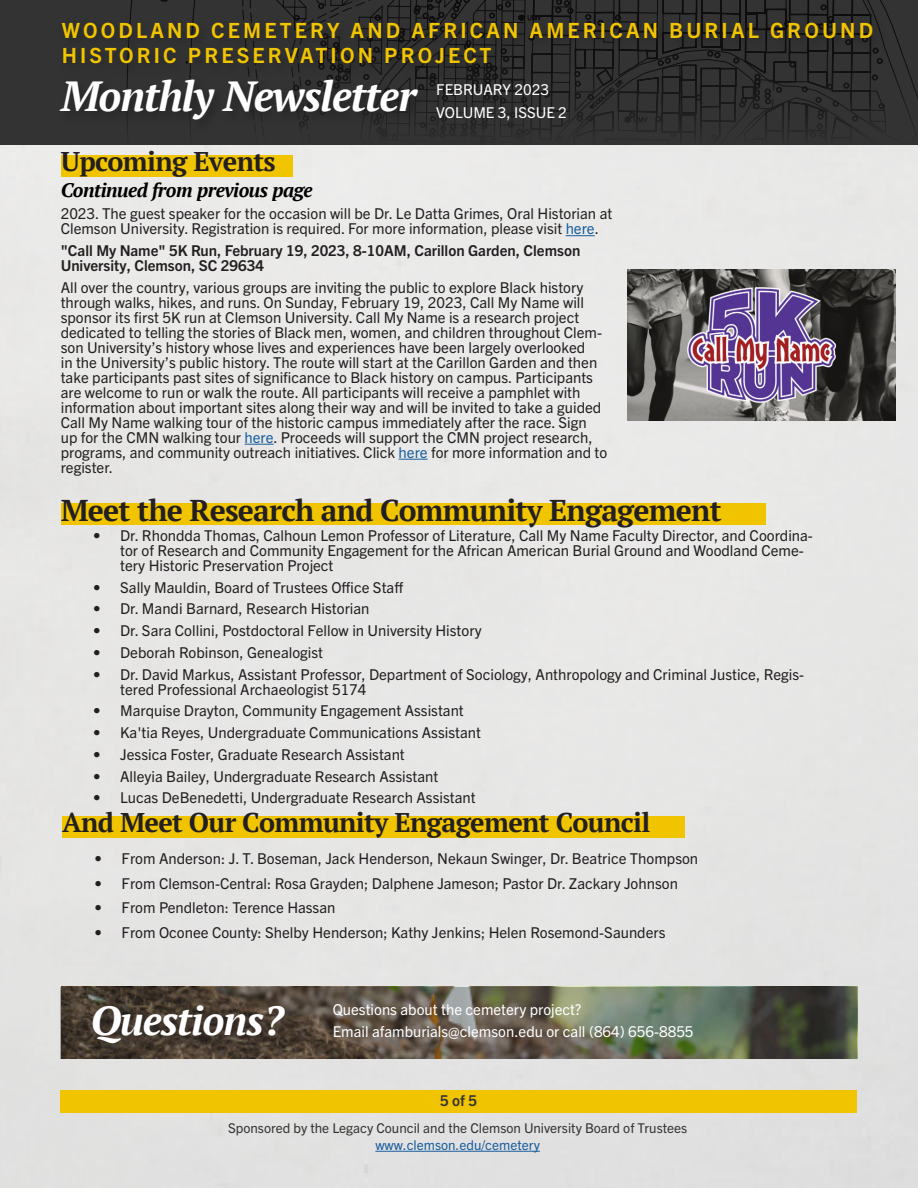
<style>
.page{position:relative;width:918px;height:1188px;background:#e7e6e6}
.page>*{position:absolute;margin:0;border:0;box-sizing:border-box;transform-origin:0 0}
.t1{font:45px "Myriad Pro";letter-spacing:-.025em;color:#fff}
.Secondary_Title{font:italic 700 42px "PT Serif";letter-spacing:-.025em;color:#fff}
.In_This_Issue{font:italic 700 40.5px "PT Serif";letter-spacing:-.025em;color:#fff}
.t2{font:700 30px "PT Serif";letter-spacing:-.025em;color:#231f20}
.t3{font:700 27px "PT Serif";letter-spacing:-.025em;color:#231f20}
.t4{font:700 27px "Trade Gothic Next LT Pro";letter-spacing:.15em;color:#f1c400}
.t5{font:700 21px "Trade Gothic Next LT Pro";letter-spacing:.15em;color:#f1c400}
.Body{font:italic 700 19.5px "PT Serif";letter-spacing:-.025em;color:#000}
.Body-2{font:15px/15px "Trade Gothic Next LT Pro";color:#231f20}
.Body-3{font:15px "Trade Gothic Next LT Pro";color:#fff}
.Body-4{font:700 15px/15px "Trade Gothic Next LT Pro";color:#231f20}
.t6{font:700 15px "Trade Gothic Next LT Pro";color:#333}
.t7{font:13.5px "Trade Gothic Next LT Pro";color:#333}
.t8{font:13.5px "Trade Gothic Next LT Pro";color:#175d9e}
.s1{color:#175d9e}
</style>
<div class="page">
<div style="left:61px;top:1090px;width:796px;height:23px;background:#f1c400"></div>
<hr style="left:375px;top:1151px;width:165px;height:1px;background:#175d9e">
<svg style="left:566px;top:235px;width:29px;height:1px"></svg>
<svg style="left:245px;top:444px;width:29px;height:1px"></svg>
<svg style="left:399px;top:459px;width:29px;height:1px"></svg>
<div style="left:61px;top:155px;width:231px;height:22px;background:#f1c400"></div>
<div style="left:61px;top:503px;width:705px;height:21px;background:#f1c400"></div>
<div style="left:62px;top:817px;width:623px;height:21px;background:#f1c400"></div>
<svg style="left:61px;top:987px;width:796px;height:72px;background:#5d5c4d"></svg>
<div style="left:89px;top:1002px;width:208px;height:55px;background:#231f20;opacity:.75"></div>
<div style="left:0;top:0;width:918px;height:145px;background:#333"></div>
<svg style="left:130px;top:0;width:788px;height:132px"></svg>
<div style="left:55px;top:76px;width:375px;height:57px;background:#302f2f"></div>
<div style="left:58px;top:19px;width:827px;height:58px;background:#231f20;opacity:.55"></div>
<img style="left:627px;top:270px;width:268px;height:151px">
<p class="t5" style="left:62px;top:16px;width:813px">WOODLAND CEMETERY AND AFRICAN AMERICAN BURIAL GROUND</p>
<p class="t5" style="left:62px;top:41px;width:431px">HISTORIC PRESERVATION PROJECT</p>
<h3 class="t4" style="left:61px;top:36px;width:773px">WOODLAND CEMETERY PRESERVATION PROJECT</h3>
<h1 class="t1" style="left:61px;top:71px;width:352px">Monthly Newsletter</h1>
<p class="Body-3" style="left:540px;top:79px;width:10px">2</p>
<p class="Secondary_Title" style="left:61px;top:69px;width:357px">Monthly Newsletter</p>
<p class="Body-3" style="left:436px;top:79px;width:114px">FEBRUARY 2023</p>
<p class="Body-3" style="left:436px;top:102px;width:132px">VOLUME 3, ISSUE 2</p>
<p class="Body-3" style="left:498px;top:102px;width:10px">2</p>
<p class="t3" style="left:61px;top:144px;width:216px">Upcoming Events</p>
<p class="Body" style="left:61px;top:178px;width:253px">Continued from previous page</p>
<p class="Body-2" style="left:61px;top:205px;width:553px">2023. The guest speaker for the occasion will be Dr. Le Datta Grimes, Oral Historian at<br>Clemson University. Registration is required. For more information, please visit <span class="s1">here</span>.</p>
<p class="Body-4" style="left:61px;top:242px;width:521px">"Call My Name" 5K Run, February 19, 2023, 8-10AM, Carillon Garden, Clemson<br>University, Clemson, SC 29634</p>
<p class="Body-2" style="left:61px;top:279px;width:548px">All over the country, various groups are inviting the public to explore Black history through walks, hikes, and runs. On Sunday, February 19, 2023, Call My Name will sponsor its first 5K run at Clemson University. Call My Name is a research project dedicated to telling the stories of Black men, women, and children throughout Clem&shy;son University’s history whose lives and experiences have been largely overlooked<br>in the University’s public history. The route will start at the Carillon Garden and then take participants past sites of significance to Black history on campus. Participants are welcome to run or walk the route. All participants will receive a pamphlet with information about important sites along their way and will be invited to take a guided Call My Name walking tour of the historic campus immediately after the race. Sign<br>up for the CMN walking tour <span class="s1">here</span>. Proceeds will support the CMN project research, programs, and community outreach initiatives. Click <span class="s1">here</span> for more information and to register.</p>
<p class="t2" style="left:61px;top:490px;width:662px">Meet the Research and Community Engagement</p>
<p class="Body-2" style="left:120px;top:527px;width:694px;text-indent:-27px">• Dr. Rhondda Thomas, Calhoun Lemon Professor of Literature, Call My Name Faculty Director, and Coordina&shy;tor of Research and Community Engagement for the African American Burial Ground and Woodland Ceme&shy;tery Historic Preservation Project</p>
<p class="Body-2" style="left:93px;top:579px;width:312px">• Sally Mauldin, Board of Trustees Office Staff</p>
<p class="Body-2" style="left:93px;top:600px;width:278px">• Dr. Mandi Barnard, Research Historian</p>
<p class="Body-2" style="left:93px;top:622px;width:390px">• Dr. Sara Collini, Postdoctoral Fellow in University History</p>
<p class="Body-2" style="left:93px;top:644px;width:231px">• Deborah Robinson, Genealogist</p>
<p class="Body-2" style="left:120px;top:666px;width:686px;text-indent:-27px">• Dr. David Markus, Assistant Professor, Department of Sociology, Anthropology and Criminal Justice, Regis&shy;tered Professional Archaeologist 5174</p>
<p class="Body-2" style="left:93px;top:702px;width:372px">• Marquise Drayton, Community Engagement Assistant</p>
<p class="Body-2" style="left:93px;top:724px;width:389px">• Ka'tia Reyes, Undergraduate Communications Assistant</p>
<p class="Body-2" style="left:93px;top:746px;width:313px">• Jessica Foster, Graduate Research Assistant</p>
<p class="Body-2" style="left:93px;top:768px;width:347px">• Alleyia Bailey, Undergraduate Research Assistant</p>
<p class="Body-2" style="left:93px;top:789px;width:384px">• Lucas DeBenedetti, Undergraduate Research Assistant</p>
<p class="t3" style="left:62px;top:805px;width:590px">And Meet Our Community Engagement Council</p>
<p class="Body-2" style="left:95px;top:850px;width:605px">• From Anderson: J. T. Boseman, Jack Henderson, Nekaun Swinger, Dr. Beatrice Thompson</p>
<p class="Body-2" style="left:95px;top:875px;width:585px">• From Clemson-Central: Rosa Grayden; Dalphene Jameson; Pastor Dr. Zackary Johnson</p>
<p class="Body-2" style="left:95px;top:900px;width:242px">• From Pendleton: Terence Hassan</p>
<p class="Body-2" style="left:95px;top:924px;width:572px">• From Oconee County: Shelby Henderson; Kathy Jenkins; Helen Rosemond-Saunders</p>
<p class="In_This_Issue" style="left:91px;top:994px;width:194px">Questions?</p>
<p class="Body-3" style="left:333px;top:999px;width:250px">Questions about the cemetery project?</p>
<p class="Body-3" style="left:333px;top:1021px;width:362px">Email afamburials@clemson.edu or call (864) 656-8855</p>
<p class="t6" style="left:440px;top:1091px;width:39px">5 of 5</p>
<p class="t7" style="left:228px;top:1119px;width:461px">Sponsored by the Legacy Council and the Clemson University Board of Trustees</p>
<p class="t8" style="left:375px;top:1136px;width:166px">www.clemson.edu/cemetery</p>
</div>
